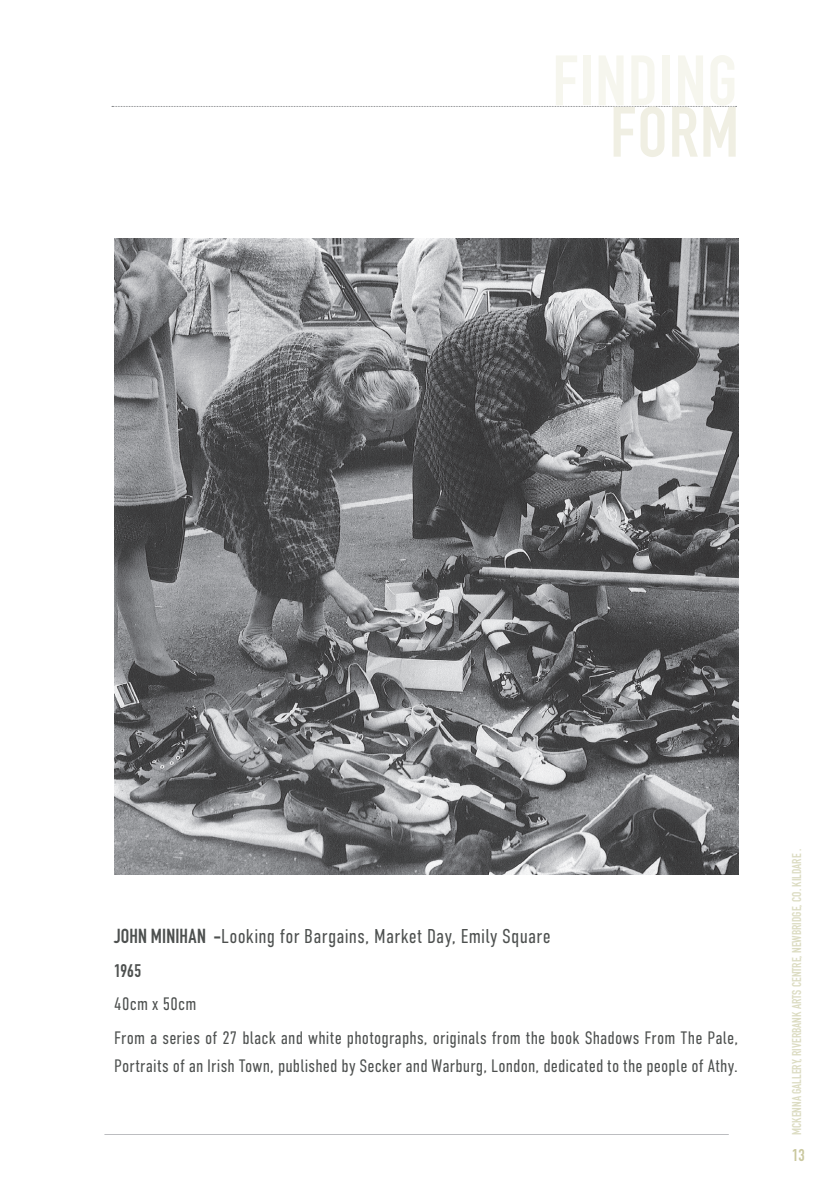
<style>
.page{position:relative;width:840px;height:1191px;background:#fff}
.page>*{position:absolute;margin:0;border:0;box-sizing:border-box;transform-origin:0 0}
.t1{font:700 70px "DIN Condensed";color:#f0efe3}
.t2{font:300 20px "DIN Condensed";letter-spacing:.01em;color:#4d504f}
.t3{font:300 18px/33.6px "DIN Condensed";letter-spacing:.01em;color:#4d504f}
.t4{font:700 18px "DIN Condensed";color:#4d504f}
.t5{font:700 16.8px "DIN Condensed";color:#cac89f}
.t6{font:700 12.6px "DIN Condensed";color:#dcdcc2}
.s1{font-weight:700}
</style>
<div class="page">
<svg style="left:112px;top:106px;width:624px;height:1px"></svg>
<hr style="left:104px;top:1134px;width:624px;height:1px;background:#bcbdc0">
<img style="left:114px;top:238px;width:624px;height:636px">
<h1 class="t1" style="left:610px;top:91px;width:130px">FORM</h1>
<p class="t2" style="left:114px;top:924px;width:438px"><span class="s1">JOHN MINIHAN -</span>Looking for Bargains, Market Day, Emily Square</p>
<p class="t4" style="left:114px;top:959px;width:28px">1965</p>
<p class="t3" style="left:114px;top:987px;width:625px">40cm x 50cm<br>From a series of 27 black and white photographs, originals from the book Shadows From The Pale,</p>
<p class="t3" style="left:114px;top:1049px;width:625px">Portraits of an Irish Town, published by Secker and Warburg, London, dedicated to the people of Athy.</p>
<p class="t6" style="left:789px;top:1134px;width:287px;rotate:-90deg">MCKENNA GALLERY, RIVERBANK ARTS CENTRE, NEWBRIDGE, CO. KILDARE .</p>
<p class="t5" style="left:791px;top:1145px;width:14px">13</p>
</div>
